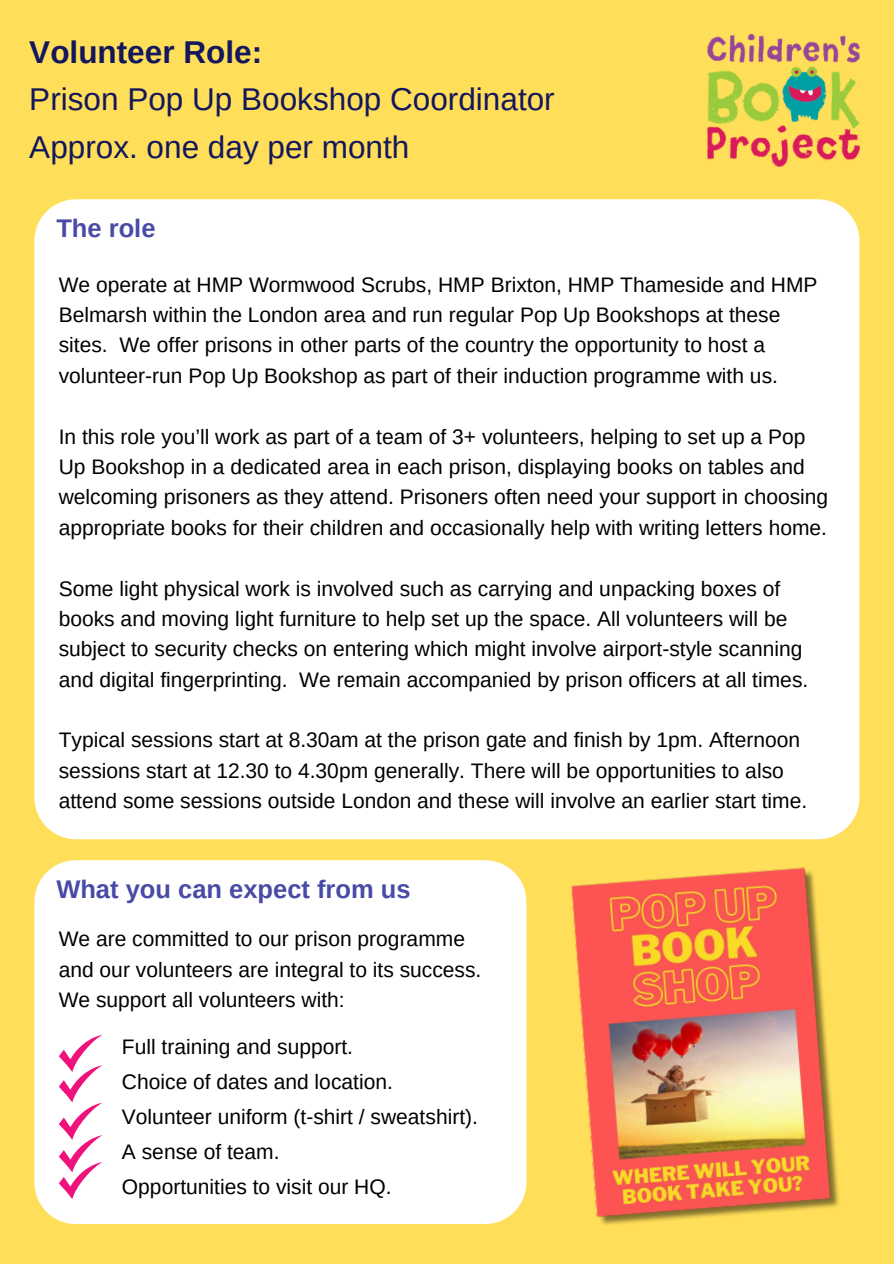
<style>
.page{position:relative;width:894px;height:1264px;background:#fff}
.page>*{position:absolute;margin:0;border:0;box-sizing:border-box;transform-origin:0 0}
.t1{font:31.5px/47.2px "Arimo";color:#13175c}
.t2{font:700 25.5px "Arimo";color:#494aa6}
.t3{font:21px/30.3px "Arimo";color:#000}
.s1{font-weight:700}
</style>
<div class="page">
<div style="left:0;top:0;width:893px;height:1263px;background:#ffde59"></div>
<img style="left:707px;top:35px;width:152px;height:131px">
<div style="left:34px;top:199px;width:825px;height:640px;background:#fff"></div>
<div style="left:34px;top:860px;width:492px;height:364px;background:#fff"></div>
<svg style="left:59px;top:1034px;width:44px;height:164px"></svg>
<img style="left:571px;top:867px;width:268px;height:358px">
<p class="t1" style="left:29px;top:29px;width:527px"><span class="s1">Volunteer Role:<br></span>Prison Pop Up Bookshop Coordinator<br>Approx. one day per month</p>
<p class="t2" style="left:56px;top:214px;width:101px">The role</p>
<p class="t3" style="left:59px;top:269px;width:760px">We operate at HMP Wormwood Scrubs, HMP Brixton, HMP Thameside and HMP Belmarsh within the London area and run regular Pop Up Bookshops at these sites. We offer prisons in other parts of the country the opportunity to host a volunteer-run Pop Up Bookshop as part of their induction programme with us.</p>
<h2 class="t3" style="left:59px;top:421px;width:770px">In this role you’ll work as part of a team of 3+ volunteers, helping to set up a Pop Up Bookshop in a dedicated area in each prison, displaying books on tables and welcoming prisoners as they attend. Prisoners often need your support in choosing appropriate books for their children and occasionally help with writing letters home.</h2>
<p class="t3" style="left:59px;top:573px;width:750px">Some light physical work is involved such as carrying and unpacking boxes of books and moving light furniture to help set up the space. All volunteers will be subject to security checks on entering which might involve airport-style scanning and digital fingerprinting. We remain accompanied by prison officers at all times.</p>
<p class="t3" style="left:59px;top:725px;width:749px">Typical sessions start at 8.30am at the prison gate and finish by 1pm. Afternoon sessions start at 12.30 to 4.30pm generally. There will be opportunities to also attend some sessions outside London and these will involve an earlier start time.</p>
<p class="t2" style="left:56px;top:874px;width:356px">What you can expect from us</p>
<p class="t3" style="left:59px;top:923px;width:424px">We are committed to our prison programme and our volunteers are integral to its success.<br>We support all volunteers with:</p>
<p class="t3" style="left:122px;top:1032px;width:232px">Full training and support.</p>
<p class="t3" style="left:122px;top:1066px;width:272px">Choice of dates and location.</p>
<p class="t3" style="left:122px;top:1101px;width:357px">Volunteer uniform (t-shirt / sweatshirt).</p>
<p class="t3" style="left:122px;top:1136px;width:159px">A sense of team.</p>
<p class="t3" style="left:122px;top:1171px;width:271px">Opportunities to visit our HQ.</p>
</div>
